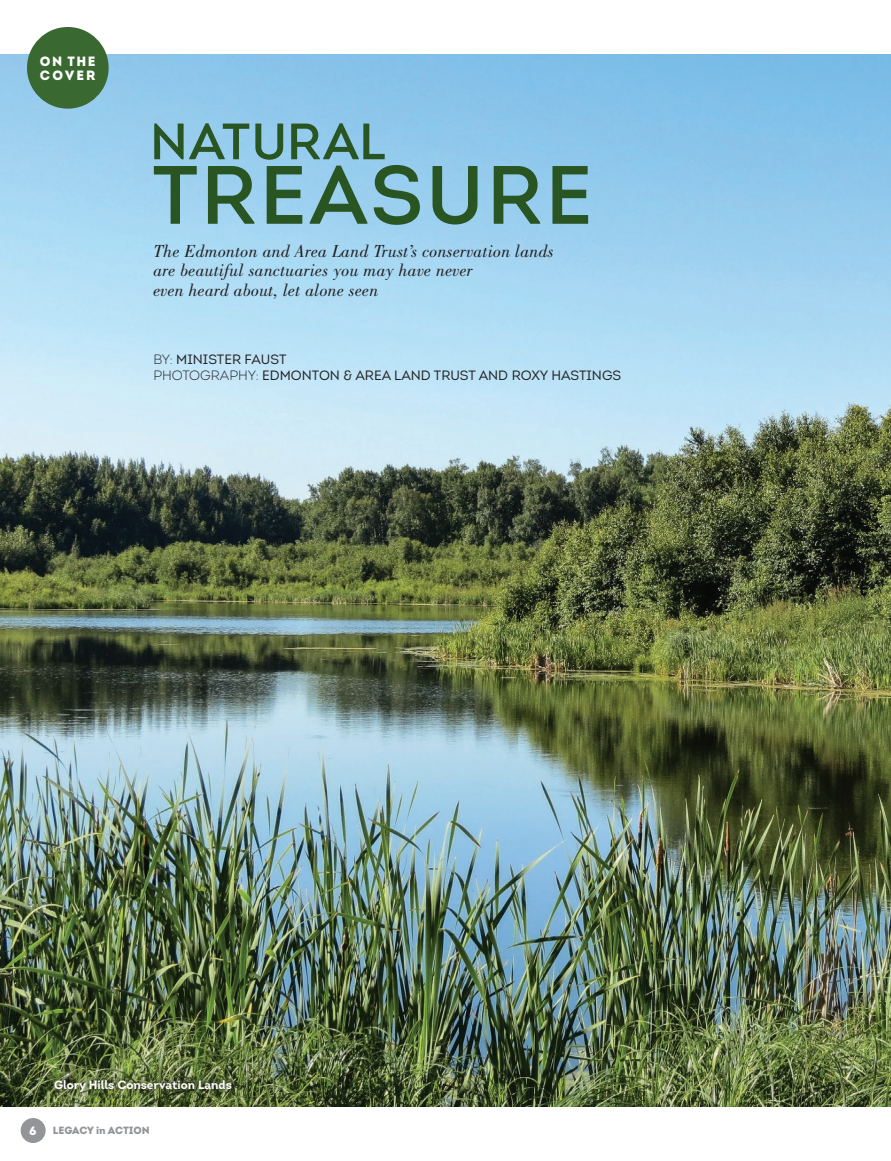
<style>
.page{position:relative;width:891px;height:1161px;background:#fff}
.page>*{position:absolute;margin:0;border:0;box-sizing:border-box;transform-origin:0 0}
.HED{font:600 82.5px "Intro";letter-spacing:.03em;color:#295523}
.HED-2{font:600 51px "Intro";letter-spacing:.01em;color:#295523}
.DEK{font:italic 18px/19.5px "Bodoni";letter-spacing:.01em;color:#231f20}
.CREDITS{font:13.5px "Intro";color:#231f20}
.t1{font:900 13.5px "Intro";letter-spacing:.145em;color:#fff}
.Author{font:700 12px "Intro";color:#fff}
.t2{font:900 12px "Intro";color:#fff}
.t3{font:900 10.5px "Intro";letter-spacing:-.01em;color:#939598}
.s1{font-weight:300}
</style>
<div class="page">
<img style="left:0;top:54px;width:891px;height:1053px">
<div style="left:27px;top:27px;width:82px;height:82px;background:#396830;border-radius:50%"></div>
<div style="left:45px;top:1071px;width:195px;height:30px;background:#231f20;opacity:.63"></div>
<div style="left:21px;top:1118px;width:25px;height:25px;background:#939598;border-radius:50%"></div>
<p class="t1" style="left:40px;top:53px;width:57px">ON THE</p>
<p class="t1" style="left:40px;top:66px;width:57px">COVER</p>
<p class="HED-2" style="left:150px;top:109px;width:237px">NATURAL</p>
<p class="HED" style="left:152px;top:143px;width:442px">TREASURE</p>
<p class="DEK" style="left:153px;top:241px;width:402px">The Edmonton and Area Land Trust’s conservation lands are beautiful sanctuaries you may have never<br>even heard about, let alone seen</p>
<p class="CREDITS" style="left:153px;top:351px;width:135px"><span class="s1">BY:</span> MINISTER FAUST</p>
<p class="CREDITS" style="left:153px;top:367px;width:469px"><span class="s1">PHOTOGRAPHY:</span> EDMONTON &amp; AREA LAND TRUST AND ROXY HASTINGS</p>
<p class="Author" style="left:54px;top:1077px;width:179px">Glory Hills Conservation Lands</p>
<p class="t2" style="left:29px;top:1123px;width:9px">6</p>
<p class="t3" style="left:53px;top:1123px;width:98px">LEGACY in ACTION</p>
</div>
